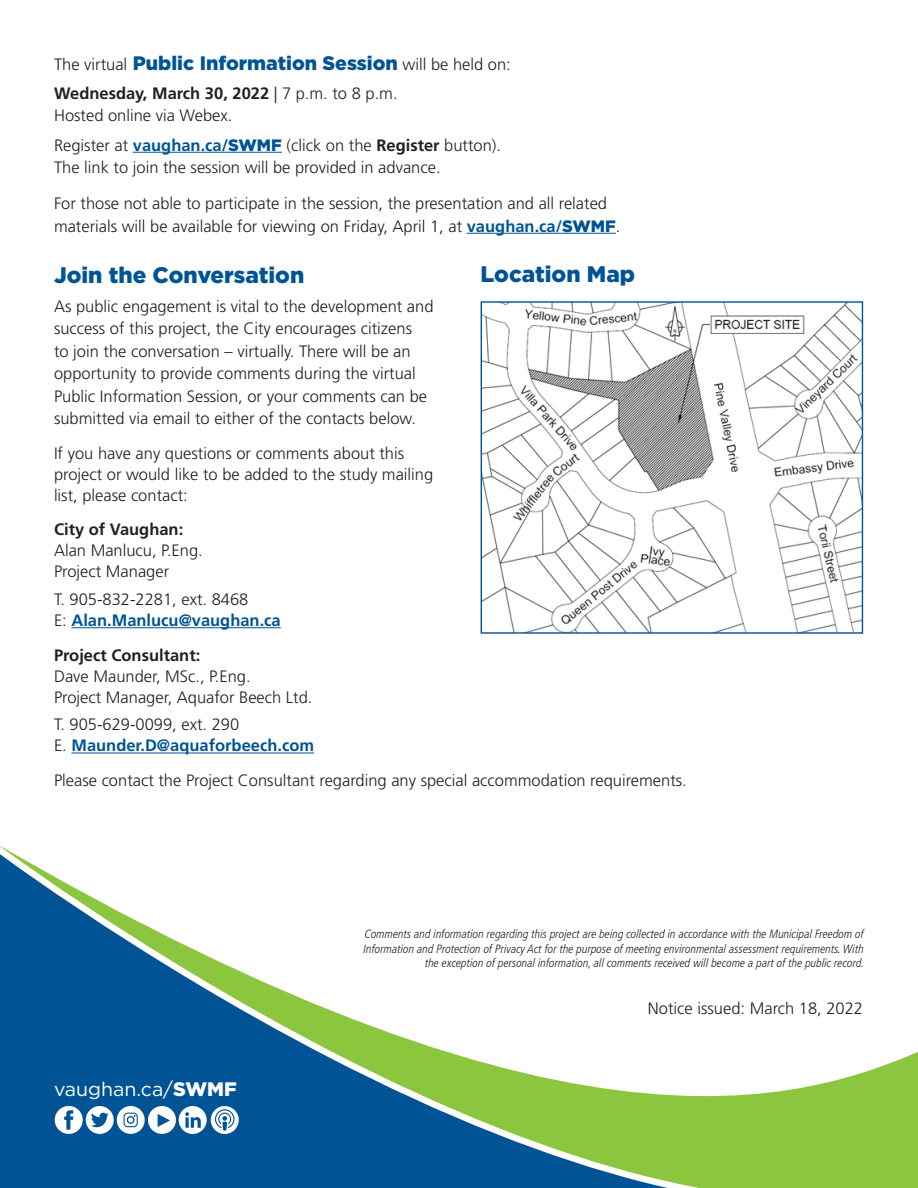
<style>
.page{position:relative;width:918px;height:1188px;background:#fff}
.page>*{position:absolute;margin:0;border:0;box-sizing:border-box;transform-origin:0 0}
.t1{font:900 22.5px "Gotham";color:#005495}
.t2{font:900 19.5px "Gotham";color:#005495}
.t3{font:19.5px "Gotham";color:#fff}
.t4{font:300 16.5px/22.5px "Frutiger LT Std";color:#231f20}
.t5{font:700 16.5px/21px "Frutiger LT Std";color:#005495}
.t6{font:italic 300 condensed 12px/14.4px "Frutiger LT Std";color:#231f20;text-align:right}
.s1{font-family:"Frutiger LT Std";font-weight:300;font-size:16.5px;color:#231f20}
.s2{font-weight:700}
.s3{font-weight:700;color:#005495}
.s4{font-family:"Gotham";font-weight:900;color:#005495}
.s5{font-weight:300;color:#231f20}
.s6{font-weight:900}
</style>
<div class="page">
<svg style="left:0;top:846px;width:918px;height:342px"></svg>
<div style="left:0;top:1083px;width:491px;height:105px;background:#005495"></div>
<svg style="left:55px;top:1106px;width:184px;height:28px"></svg>
<img style="left:483px;top:303px;width:378px;height:329px">
<div style="left:481px;top:301px;width:382px;height:333px;border:1px solid #005495"></div>
<hr style="left:133px;top:152px;width:149px;height:1px;background:#005495">
<hr style="left:467px;top:233px;width:149px;height:1px;background:#005495">
<hr style="left:71px;top:627px;width:210px;height:1px;background:#005495">
<hr style="left:71px;top:753px;width:243px;height:1px;background:#005495">
<p class="t2" style="left:54px;top:49px;width:458px"><span class="s1">The virtual</span> Public Information Session <span class="s1">will be held on:</span></p>
<p class="t4" style="left:54px;top:82px;width:345px"><span class="s2">Wednesday, March 30, 2022</span> | 7 p.m. to 8 p.m.<br>Hosted online via Webex.</p>
<p class="t4" style="left:54px;top:134px;width:449px">Register at <span class="s3">vaughan.ca/</span><span class="s4">SWMF</span> (click on the <span class="s2">Register</span> button).<br>The link to join the session will be provided in advance.</p>
<p class="t4" style="left:54px;top:192px;width:568px">For those not able to participate in the session, the presentation and all related materials will be available for viewing on Friday, April 1, at <span class="s3">vaughan.ca/</span><span class="s4">SWMF</span>.</p>
<p class="t1" style="left:54px;top:259px;width:252px">Join the Conversation</p>
<p class="t4" style="left:54px;top:295px;width:381px">As public engagement is vital to the development and success of this project, the City encourages citizens<br>to join the conversation – virtually. There will be an opportunity to provide comments during the virtual Public Information Session, or your comments can be submitted via email to either of the contacts below.</p>
<p class="t4" style="left:54px;top:443px;width:381px;line-height:21px">If you have any questions or comments about this project or would like to be added to the study mailing list, please contact:</p>
<p class="t4" style="left:54px;top:519px;width:150px;line-height:21px"><span class="s2">City of Vaughan:<br></span>Alan Manlucu, P.Eng.<br>Project Manager</p>
<p class="t4" style="left:54px;top:589px;width:228px;line-height:21px">T. 905-832-2281, ext. 8468<br>E: <span class="s3">Alan.Manlucu@vaughan.ca</span></p>
<p class="t4" style="left:54px;top:645px;width:260px;line-height:21px"><span class="s2">Project Consultant:<br></span>Dave Maunder, MSc., P.Eng.<br>Project Manager, Aquafor Beech Ltd.</p>
<p class="t5" style="left:54px;top:714px;width:262px"><span class="s5">T. 905-629-0099, ext. 290<br>E.</span> Maunder.D@aquaforbeech.com</p>
<p class="t4" style="left:54px;top:769px;width:634px">Please contact the Project Consultant regarding any special accommodation requirements.</p>
<p class="t1" style="left:481px;top:259px;width:156px">Location Map</p>
<p class="t6" style="left:364px;top:927px;width:502px">Comments and information regarding this project are being collected in accordance with the Municipal Freedom of<br>Information and Protection of Privacy Act for the purpose of meeting environmental assessment requirements. With the exception of personal information, all comments received will become a part of the public record.</p>
<p class="t3" style="left:54px;top:1077px;width:184px">vaughan.ca/<span class="s6">SWMF</span></p>
<p class="t4" style="left:648px;top:998px;width:217px">Notice issued: March 18, 2022</p>
</div>
